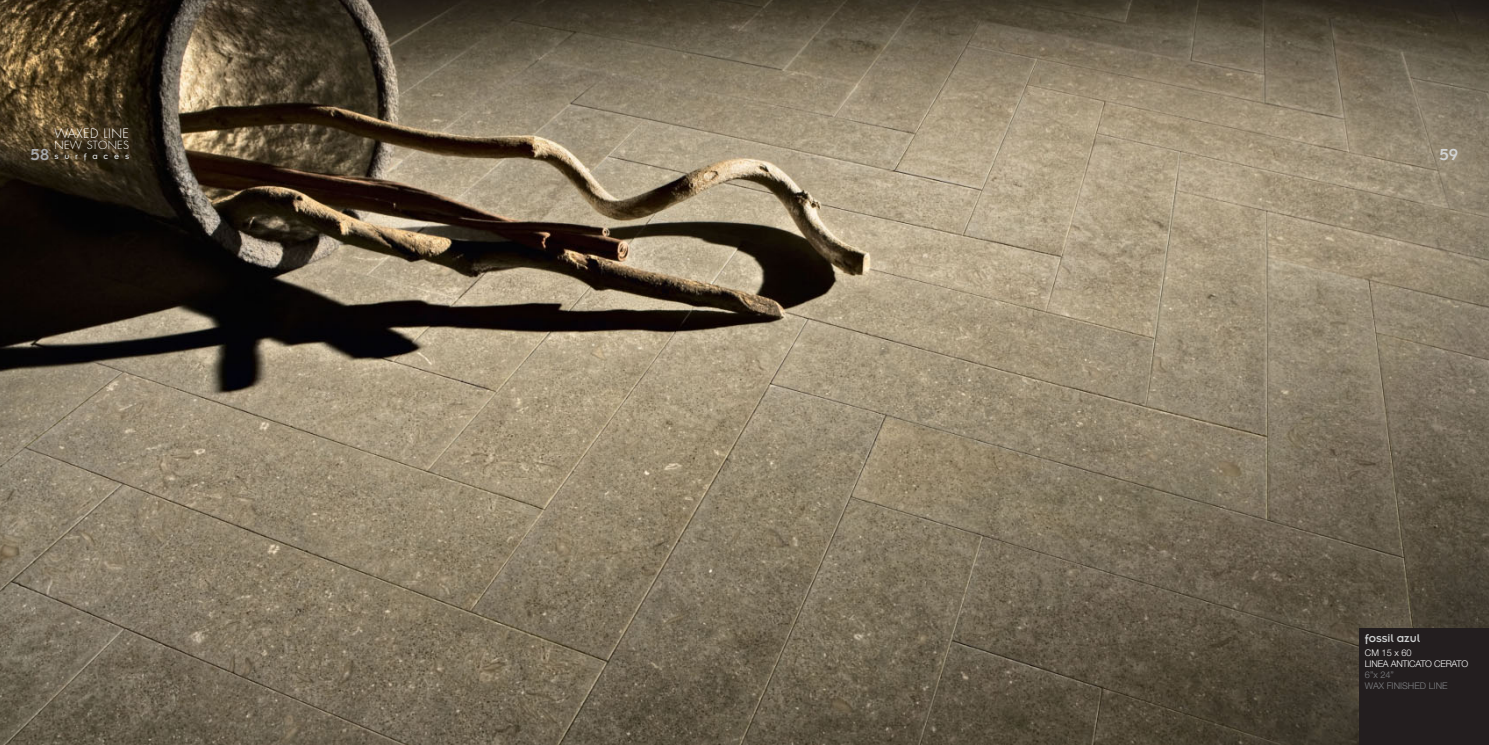
<style>
.page{position:relative;width:1489px;height:745px;background:#fff}
.page>*{position:absolute;margin:0;border:0;box-sizing:border-box;transform-origin:0 0}
.t1{font:17.5px "Insignia LT Std";color:#d1d3d4}
.t2{font:300 12.69px "Futura Std";letter-spacing:.04em;color:#fff}
.t3{font:12.25px "Insignia LT Std";color:#d1d3d4}
.t4{font:300 10.94px "Futura Std";letter-spacing:.025em;color:#fff}
.t5{font:300 9.19px/11px "Helvetica Neue LT Std";letter-spacing:-.025em;color:#fafbfb}
.t6{font:300 9.19px/11px "Helvetica Neue LT Std";color:#808285}
.t7{font:8.75px "Insignia LT Std";letter-spacing:.66em;color:#d1d3d4}
.s1{font-size:17.5px;color:#a7a9ac}
</style>
<div class="page">
<img style="left:0;top:0;width:1488px;height:744px">
<div style="left:1359px;top:628px;width:129px;height:116px;background:#231e1f"></div>
<h2 class="t2" style="left:55px;top:127px;width:76px">WAXED LINE</h2>
<p class="t4" style="left:55px;top:139px;width:76px">NEW STONES</p>
<p class="t7" style="left:30px;top:153px;width:100px"><span class="s1">58</span>surfaces</p>
<h1 class="t1" style="left:1439px;top:147px;width:20px">59</h1>
<h3 class="t3" style="left:1364px;top:632px;width:57px">fossil azul</h3>
<p class="t5" style="left:1364px;top:646px;width:105px">CM 15 x 60<br>LINEA ANTICATO CERATO</p>
<p class="t6" style="left:1364px;top:668px;width:84px">6”x 24”<br>WAX FINISHED LINE</p>
</div>
